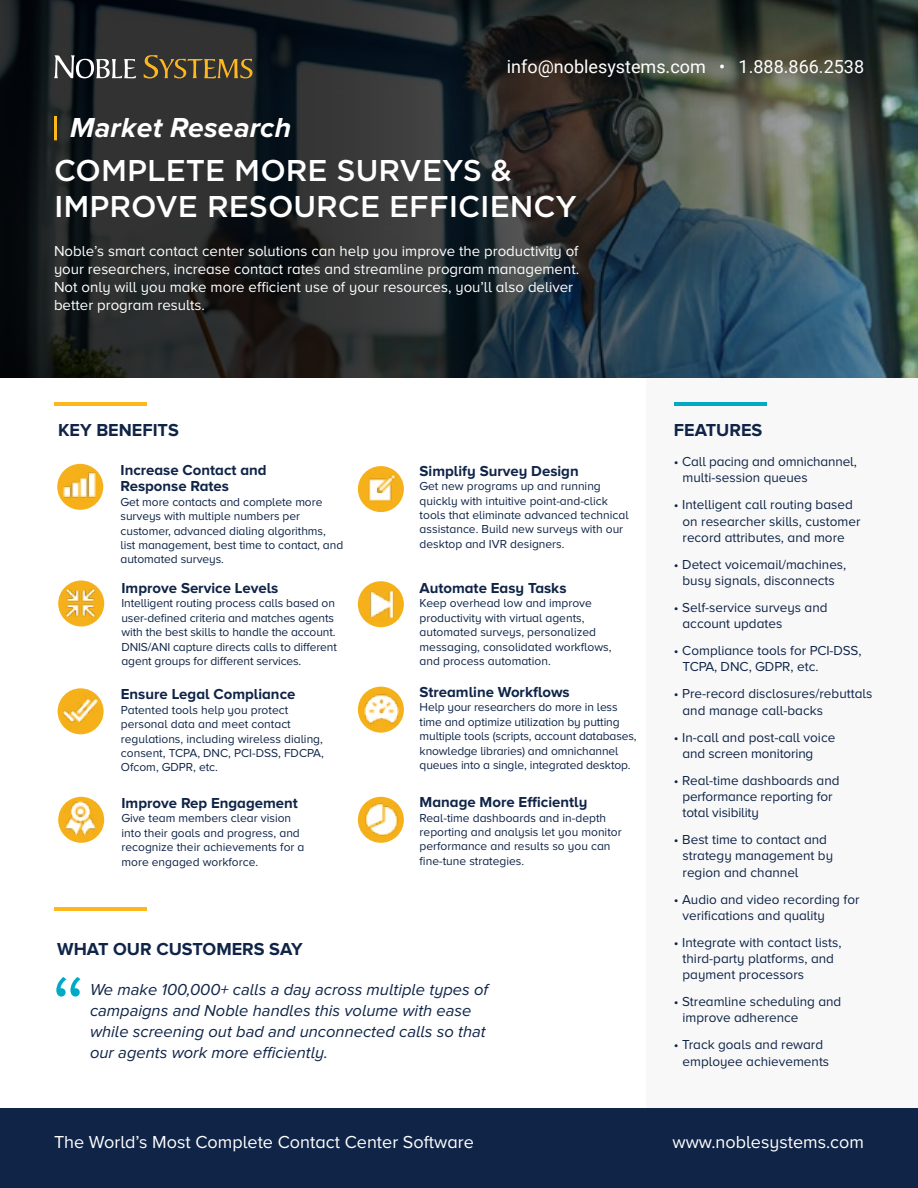
<style>
.page{position:relative;width:918px;height:1188px;background:#fff}
.page>*{position:absolute;margin:0;border:0;box-sizing:border-box;transform-origin:0 0}
.t1{font:500 30px/36px "Gotham";color:#fff}
.t2{font:italic 700 28.5px "Proxima Nova A";letter-spacing:.01em;color:#fff}
.t3{font:18px "Proxima Nova A";color:#fff}
.t4{font:700 18px "Proxima Nova A";color:#0f2447}
.t5{font:18px "Roboto";color:#fff}
.t6{font:italic 16.5px/21px "Proxima Nova A";color:#0f2447}
.t7{font:15px/18px "Proxima Nova A";color:#fff}
.t8{font:700 15px/16.5px "Proxima Nova A";color:#0f2447}
.t9{font:13.5px/16.2px "Proxima Nova A";color:#0f2447}
.t10{font:12px/14.4px "Proxima Nova A";color:#0f2447}
</style>
<div class="page">
<div style="left:646px;top:377px;width:272px;height:734px;background:#f8f8f8"></div>
<svg style="left:0;top:0;width:918px;height:378px;background:#2d3537"></svg>
<svg style="left:54px;top:55px;width:82px;height:23px"></svg>
<svg style="left:144px;top:54px;width:108px;height:25px;background:#63522c"></svg>
<div style="left:0;top:1108px;width:918px;height:80px;background:#0f2447"></div>
<hr style="left:674px;top:403px;width:93px;height:3px;background:#00a9c4">
<hr style="left:54px;top:403px;width:93px;height:3px;background:#ffb71e">
<div style="left:58px;top:688px;width:46px;height:46px;background:#f6b11a;border-radius:50%"></div>
<div style="left:358px;top:466px;width:46px;height:46px;background:#f6b11a;border-radius:50%"></div>
<div style="left:358px;top:581px;width:46px;height:46px;background:#f6b11a;border-radius:50%"></div>
<div style="left:358px;top:687px;width:46px;height:46px;background:#f6b11a;border-radius:50%"></div>
<img style="left:369px;top:474px;width:27px;height:27px">
<img style="left:365px;top:588px;width:34px;height:34px">
<img style="left:365px;top:692px;width:33px;height:34px">
<hr style="left:55px;top:907px;width:92px;height:4px;background:#ffb71e">
<img style="left:63px;top:693px;width:35px;height:35px">
<svg style="left:56px;top:977px;width:25px;height:20px"></svg>
<div style="left:58px;top:797px;width:46px;height:46px;background:#f6b11a;border-radius:50%"></div>
<div style="left:358px;top:797px;width:46px;height:46px;background:#f6b11a;border-radius:50%"></div>
<img style="left:64px;top:802px;width:33px;height:33px">
<img style="left:365px;top:803px;width:33px;height:33px">
<hr style="left:54px;top:116px;width:3px;height:24px;background:#ffb71e">
<div style="left:58px;top:581px;width:46px;height:46px;background:#f6b11a;border-radius:50%"></div>
<div style="left:57px;top:464px;width:46px;height:46px;background:#f6b11a;border-radius:50%"></div>
<img style="left:63px;top:585px;width:36px;height:36px">
<img style="left:63px;top:469px;width:33px;height:29px">
<h2 class="t2" style="left:70px;top:116px;width:223px">Market Research</h2>
<h3 class="t5" style="left:507px;top:59px;width:359px">info@noblesystems.com • 1.888.866.2538</h3>
<h1 class="t1" style="left:54px;top:154px;width:524px">COMPLETE MORE SURVEYS &amp;<br>IMPROVE RESOURCE EFFICIENCY</h1>
<p class="t7" style="left:54px;top:243px;width:527px">Noble’s smart contact center solutions can help you improve the productivity of your researchers, increase contact rates and streamline program management.<br>Not only will you make more efficient use of your resources, you’ll also deliver better program results.</p>
<h3 class="t4" style="left:58px;top:422px;width:122px">KEY BENEFITS</h3>
<h3 class="t4" style="left:674px;top:422px;width:90px">FEATURES</h3>
<p class="t8" style="left:121px;top:463px;width:148px">Increase Contact and<br>Response Rates</p>
<p class="t10" style="left:121px;top:495px;width:224px">Get more contacts and complete more surveys with multiple numbers per customer, advanced dialing algorithms, list management, best time to contact, and automated surveys.</p>
<p class="t8" style="left:122px;top:581px;width:158px">Improve Service Levels</p>
<p class="t10" style="left:122px;top:597px;width:217px">Intelligent routing process calls based on user-defined criteria and matches agents with the best skills to handle the account.<br>DNIS/ANI capture directs calls to different agent groups for different services.</p>
<p class="t8" style="left:121px;top:687px;width:176px">Ensure Legal Compliance</p>
<p class="t10" style="left:121px;top:703px;width:205px">Patented tools help you protect personal data and meet contact regulations, including wireless dialing, consent, TCPA, DNC, PCI-DSS, FDCPA,<br>Ofcom, GDPR, etc.</p>
<p class="t8" style="left:122px;top:796px;width:178px">Improve Rep Engagement</p>
<p class="t10" style="left:122px;top:812px;width:185px">Give team members clear vision into their goals and progress, and recognize their achievements for a more engaged workforce.</p>
<p class="t8" style="left:420px;top:463px;width:161px">Simplify Survey Design</p>
<p class="t10" style="left:420px;top:480px;width:211px">Get new programs up and running quickly with intuitive point-and-click tools that eliminate advanced technical assistance. Build new surveys with our desktop and IVR designers.</p>
<p class="t8" style="left:420px;top:581px;width:148px">Automate Easy Tasks</p>
<p class="t10" style="left:420px;top:597px;width:193px">Keep overhead low and improve productivity with virtual agents, automated surveys, personalized messaging, consolidated workflows, and process automation.</p>
<p class="t8" style="left:420px;top:685px;width:152px">Streamline Workflows</p>
<p class="t10" style="left:420px;top:701px;width:219px">Help your researchers do more in less time and optimize utilization by putting multiple tools (scripts, account databases, knowledge libraries) and omnichannel queues into a single, integrated desktop.</p>
<p class="t8" style="left:420px;top:795px;width:169px">Manage More Efficiently</p>
<p class="t10" style="left:420px;top:811px;width:204px">Real-time dashboards and in-depth reporting and analysis let you monitor performance and results so you can fine-tune strategies.</p>
<h3 class="t4" style="left:57px;top:942px;width:247px">WHAT OUR CUSTOMERS SAY</h3>
<h3 class="t6" style="left:90px;top:979px;width:400px">We make 100,000+ calls a day across multiple types of campaigns and Noble handles this volume with ease while screening out bad and unconnected calls so that our agents work more efficiently.</h3>
<p class="t9" style="left:683px;top:454px;width:176px;text-indent:-9px">• Call pacing and omnichannel, multi-session queues</p>
<p class="t9" style="left:683px;top:498px;width:179px;text-indent:-9px">• Intelligent call routing based on researcher skills, customer record attributes, and more</p>
<p class="t9" style="left:674px;top:557px;width:174px;text-align:center">• Detect voicemail/machines, busy signals, disconnects</p>
<p class="t9" style="left:683px;top:600px;width:147px;text-indent:-9px">• Self-service surveys and account updates</p>
<p class="t9" style="left:683px;top:643px;width:180px;text-indent:-9px">• Compliance tools for PCI-DSS,<br>TCPA, DNC, GDPR, etc.</p>
<p class="t9" style="left:683px;top:687px;width:191px;text-indent:-9px">• Pre-record disclosures/rebuttals and manage call-backs</p>
<p class="t9" style="left:683px;top:730px;width:154px;text-indent:-9px">• In-call and post-call voice and screen monitoring</p>
<p class="t9" style="left:683px;top:773px;width:159px;text-indent:-9px">• Real-time dashboards and performance reporting for total visibility</p>
<p class="t9" style="left:683px;top:832px;width:152px;text-indent:-9px">• Best time to contact and strategy management by region and channel</p>
<p class="t9" style="left:683px;top:892px;width:179px;text-indent:-9px">• Audio and video recording for verifications and quality</p>
<p class="t9" style="left:683px;top:935px;width:160px;text-indent:-9px">• Integrate with contact lists, third-party platforms, and payment processors</p>
<p class="t9" style="left:683px;top:994px;width:160px;text-indent:-9px">• Streamline scheduling and improve adherence</p>
<p class="t9" style="left:683px;top:1038px;width:148px;text-indent:-9px">• Track goals and reward employee achievements</p>
<h3 class="t3" style="left:54px;top:1135px;width:421px">The World’s Most Complete Contact Center Software</h3>
<h3 class="t3" style="left:673px;top:1135px;width:193px">www.noblesystems.com</h3>
</div>
